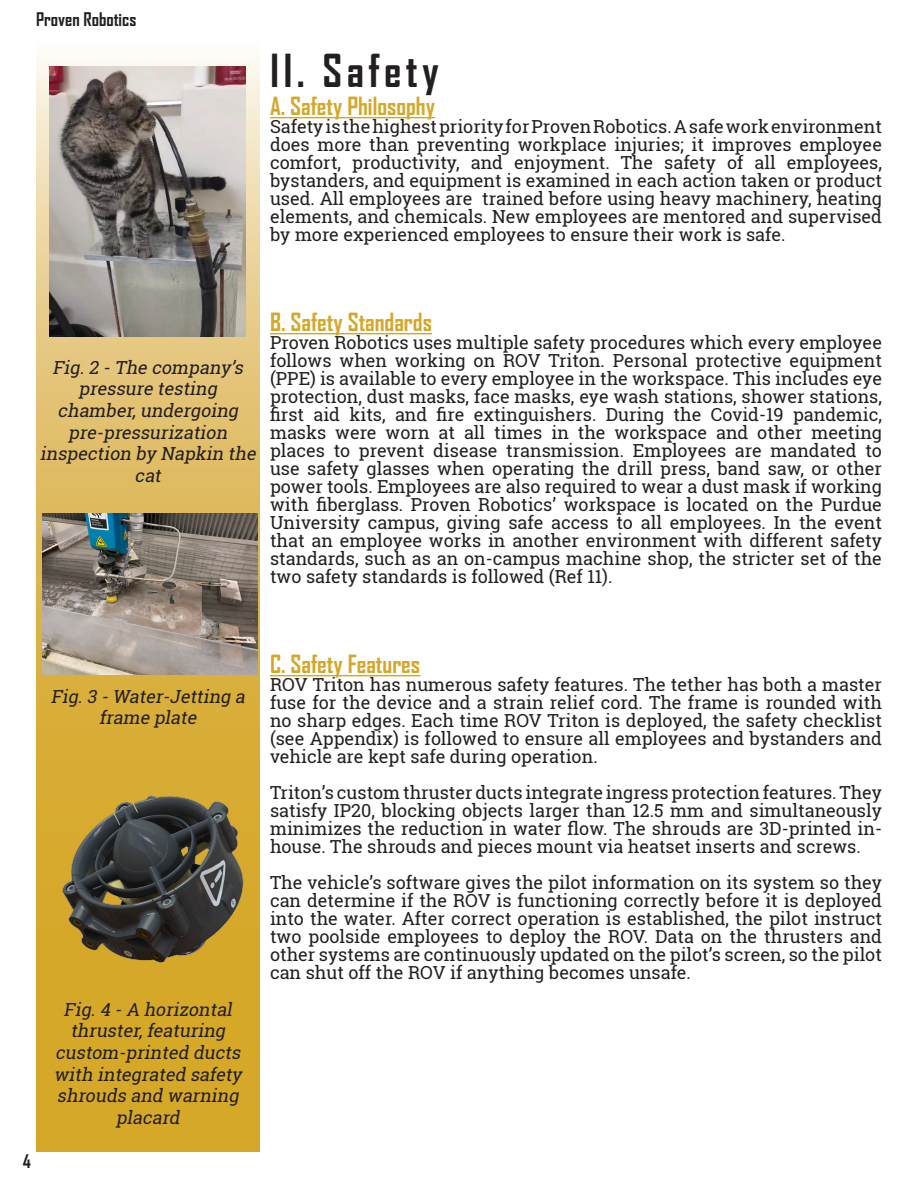
<style>
.page{position:relative;width:918px;height:1188px;background:#fff}
.page>*{position:absolute;margin:0;border:0;box-sizing:border-box;transform-origin:0 0}
.Section_Titles{font:700 43.5px "Agency FB";letter-spacing:.1em;color:#231f20}
.Titles{font:700 24px "Agency FB";color:#d5a729}
.t1{font:18px/18px "Roboto Slab";color:#231f20;text-align:justify}
.Captions{font:italic 18px/21.6px "Roboto Slab";color:#231f20;text-align:center}
.t2{font:700 18px "Agency FB";color:#231f20}
</style>
<div class="page">
<svg style="left:36px;top:58px;width:224px;height:1094px;background:#dcb651"></svg>
<hr style="left:270px;top:117px;width:165px;height:1px;background:#d5a729">
<hr style="left:270px;top:333px;width:162px;height:1px;background:#d5a729">
<hr style="left:270px;top:675px;width:150px;height:1px;background:#d5a729">
<img style="left:50px;top:66px;width:196px;height:270px">
<img style="left:40px;top:776px;width:220px;height:202px">
<img style="left:42px;top:513px;width:216px;height:162px">
<p class="t2" style="left:36px;top:8px;width:102px">Proven Robotics</p>
<p class="Section_Titles" style="left:270px;top:44px;width:171px">II. Safety</p>
<p class="Titles" style="left:270px;top:91px;width:167px">A. Safety Philosophy</p>
<p class="t1" style="left:270px;top:117px;width:614px">Safety is the highest priority for Proven Robotics. A safe work environment does more than preventing workplace injuries; it improves employee comfort, productivity, and enjoyment. The safety of all employees, bystanders, and equipment is examined in each action taken or product used. All employees are trained before using heavy machinery, heating elements, and chemicals. New employees are mentored and supervised by more experienced employees to ensure their work is safe.</p>
<p class="Captions" style="left:40px;top:356px;width:222px">Fig.2 -The company’s pressure testing chamber,undergoing pre-pressurization inspection by Napkin the cat</p>
<p class="Titles" style="left:270px;top:307px;width:164px">B. Safety Standards</p>
<p class="t1" style="left:270px;top:333px;width:614px">Proven Robotics uses multiple safety procedures which every employee follows when working on ROV Triton. Personal protective equipment (PPE) is available to every employee in the workspace. This includes eye protection, dust masks, face masks, eye wash stations, shower stations, first aid kits, and fire extinguishers. During the Covid-19 pandemic, masks were worn at all times in the workspace and other meeting places to prevent disease transmission. Employees are mandated to use safety glasses when operating the drill press, band saw, or other power tools. Employees are also required to wear a dust mask if working with fiberglass. Proven Robotics’ workspace is located on the Purdue University campus, giving safe access to all employees. In the event that an employee works in another environment with different safety standards, such as an on-campus machine shop, the stricter set of the two safety standards is followed (Ref 11).</p>
<p class="Captions" style="left:51px;top:685px;width:200px">Fig.3 -Water-Jetting a frame plate</p>
<p class="t2" style="left:23px;top:1150px;width:10px">4</p>
<p class="Captions" style="left:54px;top:998px;width:194px">Fig.4 -A horizontal thruster,featuring custom-printed ducts with integrated safety shrouds and warning placard</p>
<p class="Titles" style="left:270px;top:649px;width:152px">C. Safety Features</p>
<p class="t1" style="left:270px;top:675px;width:614px">ROV Triton has numerous safety features. The tether has both a master fuse for the device and a strain relief cord. The frame is rounded with no sharp edges. Each time ROV Triton is deployed, the safety checklist (see Appendix) is followed to ensure all employees and bystanders and vehicle are kept safe during operation.</p>
<p class="t1" style="left:270px;top:783px;width:614px">Triton’s custom thruster ducts integrate ingress protection features. They satisfy IP20, blocking objects larger than 12.5 mm and simultaneously minimizes the reduction in water flow. The shrouds are 3D-printed in&shy;house. The shrouds and pieces mount via heatset inserts and screws.</p>
<p class="t1" style="left:270px;top:873px;width:614px">The vehicle’s software gives the pilot information on its system so they can determine if the ROV is functioning correctly before it is deployed into the water. After correct operation is established, the pilot instruct two poolside employees to deploy the ROV. Data on the thrusters and other systems are continuously updated on the pilot’s screen, so the pilot can shut off the ROV if anything becomes unsafe.</p>
</div>
